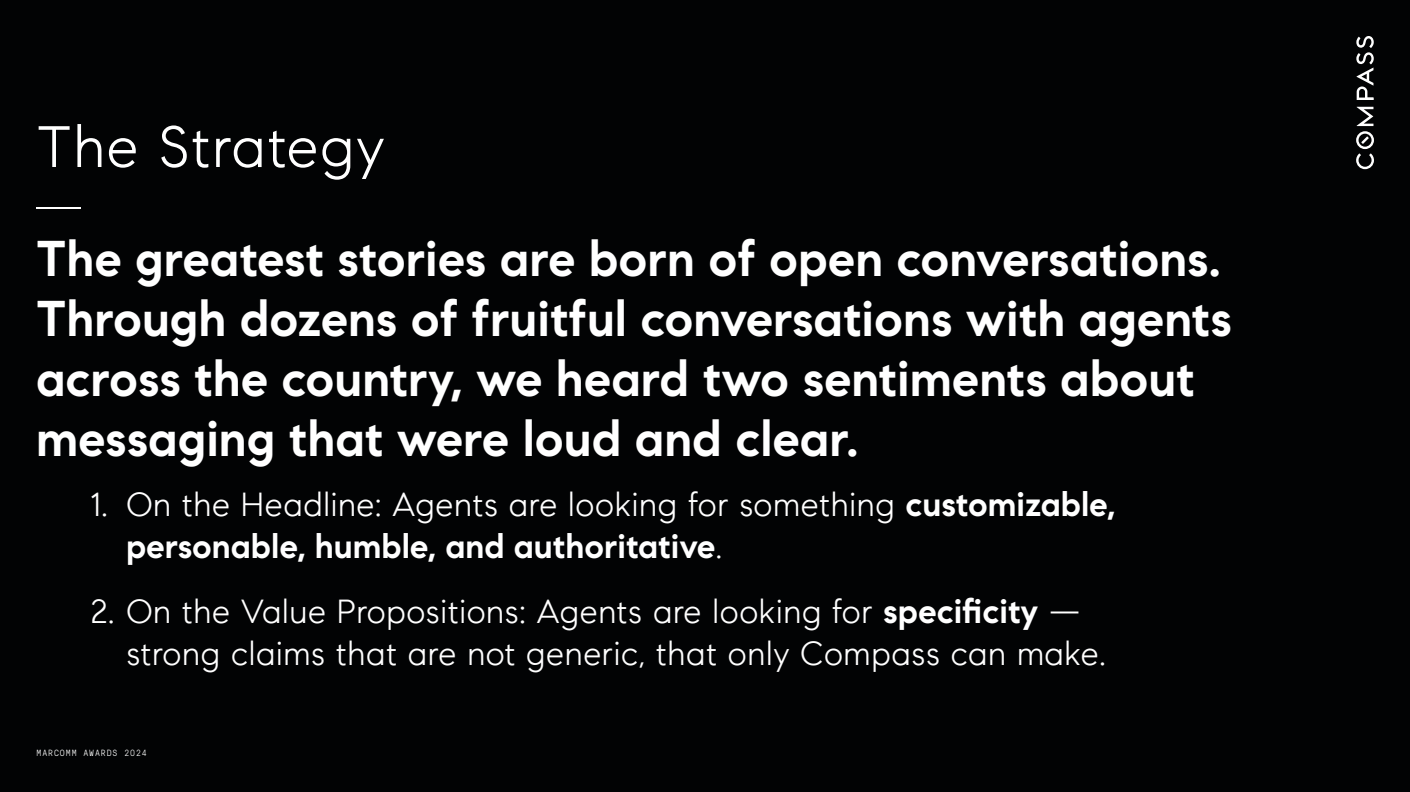
<style>
.page{position:relative;width:1410px;height:792px;background:#020304}
.page>*{position:absolute;margin:0;border:0;box-sizing:border-box;transform-origin:0 0}
.t1{font:300 60px "Compass Sans";letter-spacing:.01em;color:#fff}
.t2{font:700 50px/60px "Compass Sans";color:#fff}
.t3{font:300 34px/42px "Compass Sans";color:#fff}
.t4{font:700 34px/42px "Compass Sans";color:#fff}
.t5{font:300 9px "GT Pressura Mono";letter-spacing:.1em;color:#fff}
.s1{font-weight:300}
.s2{font-weight:700}
</style>
<div class="page">
<hr style="left:36px;top:207px;width:45px;height:2px;background:#fff">
<svg style="left:1356px;top:107px;width:18px;height:62px"></svg>
<svg style="left:1356px;top:36px;width:18px;height:64px"></svg>
<p class="t1" style="left:36px;top:111px;width:351px">The Strategy</p>
<p class="t2" style="left:36px;top:227px;width:1197px">The greatest stories are born of open conversations.<br>Through dozens of fruitful conversations with agents across the country, we heard two sentiments about messaging that were loud and clear.</p>
<p class="t4" style="left:126px;top:482px;width:991px;text-indent:-36px"><span class="s1">1. On the Headline: Agents are looking for something</span> customizable, personable, humble, and authoritative<span class="s1">.</span></p>
<p class="t3" style="left:126px;top:589px;width:981px;text-indent:-36px">2. On the Value Propositions: Agents are looking for <span class="s2">specificity</span> — strong claims that are not generic, that only Compass can make.</p>
<p class="t5" style="left:37px;top:746px;width:112px">MARCOMM AWARDS 2024</p>
</div>
